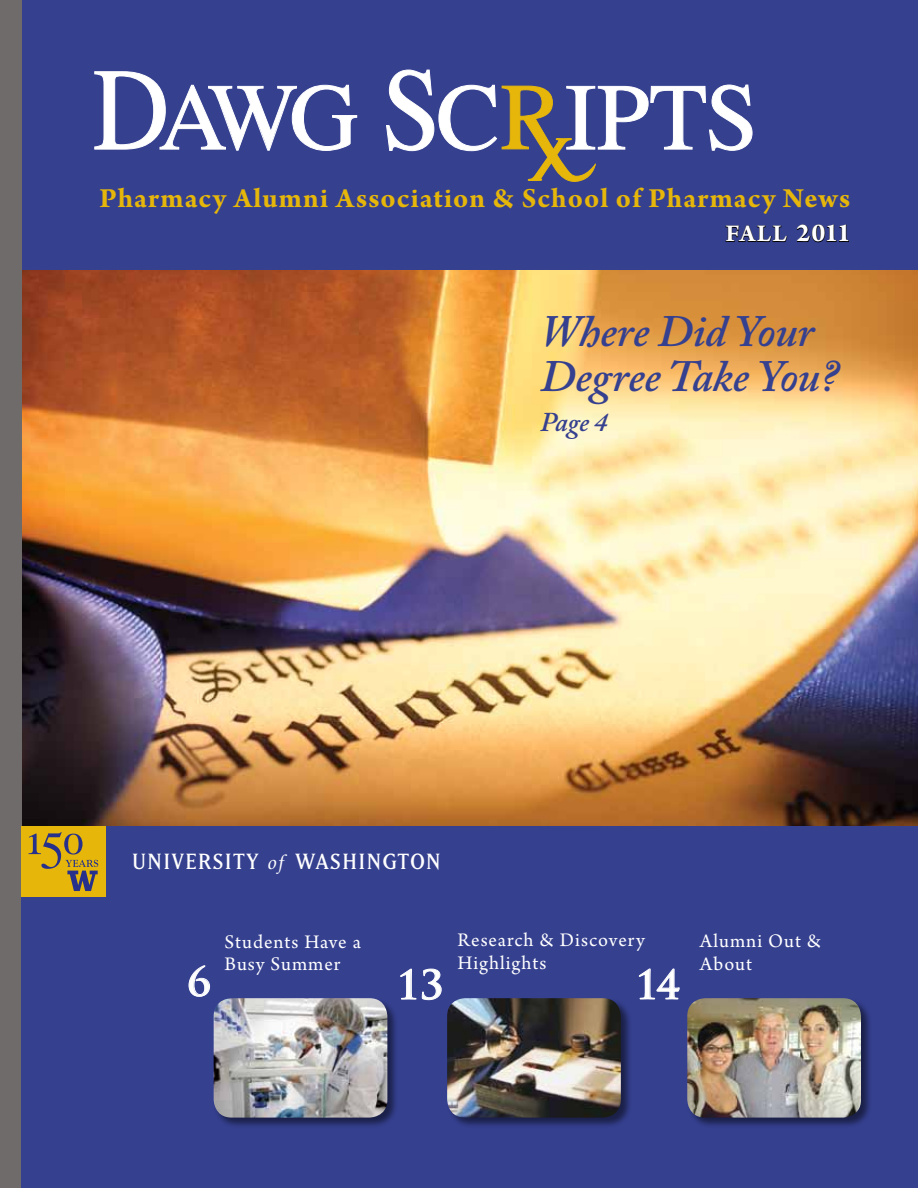
<style>
.page{position:relative;width:918px;height:1188px;background:#fff}
.page>*{position:absolute;margin:0;border:0;box-sizing:border-box;transform-origin:0 0}
.t1{font:94.8px "Times";letter-spacing:-.02em;color:#fff}
.t2{font:italic 600 44.7px/44.8px "Adobe Caslon Pro";letter-spacing:-.01em;color:#35408f}
.t3{font:700 39px "Trajan Pro";color:#fff}
.t4{font:700 29.25px "Arno Pro";letter-spacing:.04em;color:#e6b70a}
.t5{font:italic 600 27px "Adobe Caslon Pro";color:#35408f}
.t6{font:700 25.5px "Arno Pro";color:#fff}
.t7{font:21.6px "Matrix II Reg";letter-spacing:.07em;color:#fff}
.t8{font:20.25px/22.5px "Arno Pro";letter-spacing:.05em;color:#fff}
.s1{font-size:117px}
.s2{font-size:27.75px}
.s3{font-family:"Minion";font-style:italic;font-size:20.7px}
</style>
<div class="page">
<img style="left:21px;top:270px;width:897px;height:556px">
<div style="left:8px;top:0;width:910px;height:270px;background:#35408f"></div>
<div style="left:0;top:0;width:21px;height:1188px;background:#6f6b6b"></div>
<svg style="left:725px;top:225px;width:62px;height:18px"></svg>
<svg style="left:797px;top:225px;width:52px;height:18px"></svg>
<svg style="left:94px;top:71px;width:263px;height:80px"></svg>
<svg style="left:386px;top:69px;width:367px;height:113px"></svg>
<div style="left:21px;top:826px;width:897px;height:362px;background:#35408f"></div>
<svg style="left:639px;top:968px;width:41px;height:32px"></svg>
<svg style="left:188px;top:965px;width:22px;height:32px"></svg>
<svg style="left:400px;top:968px;width:42px;height:32px"></svg>
<div style="left:687px;top:997px;width:185px;height:132px;background:#000;opacity:.5"></div>
<img style="left:687px;top:998px;width:174px;height:120px">
<div style="left:213px;top:997px;width:186px;height:132px;background:#000;opacity:.5"></div>
<img style="left:214px;top:998px;width:173px;height:120px">
<div style="left:446px;top:997px;width:186px;height:132px;background:#000;opacity:.5"></div>
<img style="left:447px;top:998px;width:174px;height:120px">
<div style="left:21px;top:826px;width:84px;height:71px;background:#e6b70a"></div>
<svg style="left:29px;top:832px;width:69px;height:59px"></svg>
<h1 class="t1" style="left:93px;top:57px;width:667px"><span class="s1">D</span>AWG <span class="s1">S</span>C IPTS</h1>
<h3 class="t4" style="left:99px;top:181px;width:752px">Pharmacy Alumni Association &amp; School of Pharmacy News</h3>
<p class="t6" style="left:725px;top:219px;width:127px">FALL <span class="s2">2011</span></p>
<h2 class="t2" style="left:540px;top:308px;width:300px">Where Did Your<br>Degree Take You?</h2>
<h3 class="t5" style="left:540px;top:406px;width:69px">Page 4</h3>
<p class="t7" style="left:132px;top:849px;width:310px">UNIVERSITY <span class="s3">of</span> WASHINGTON</p>
<p class="t8" style="left:458px;top:930px;width:189px">Research &amp; Discovery<br>Highlights</p>
<p class="t8" style="left:225px;top:931px;width:138px">Students Have a<br>Busy Summer</p>
<p class="t8" style="left:700px;top:931px;width:123px">Alumni Out &amp;<br>About</p>
<h3 class="t3" style="left:188px;top:957px;width:25px">6</h3>
<h3 class="t3" style="left:397px;top:961px;width:48px">13</h3>
<h3 class="t3" style="left:635px;top:960px;width:46px">14</h3>
</div>
